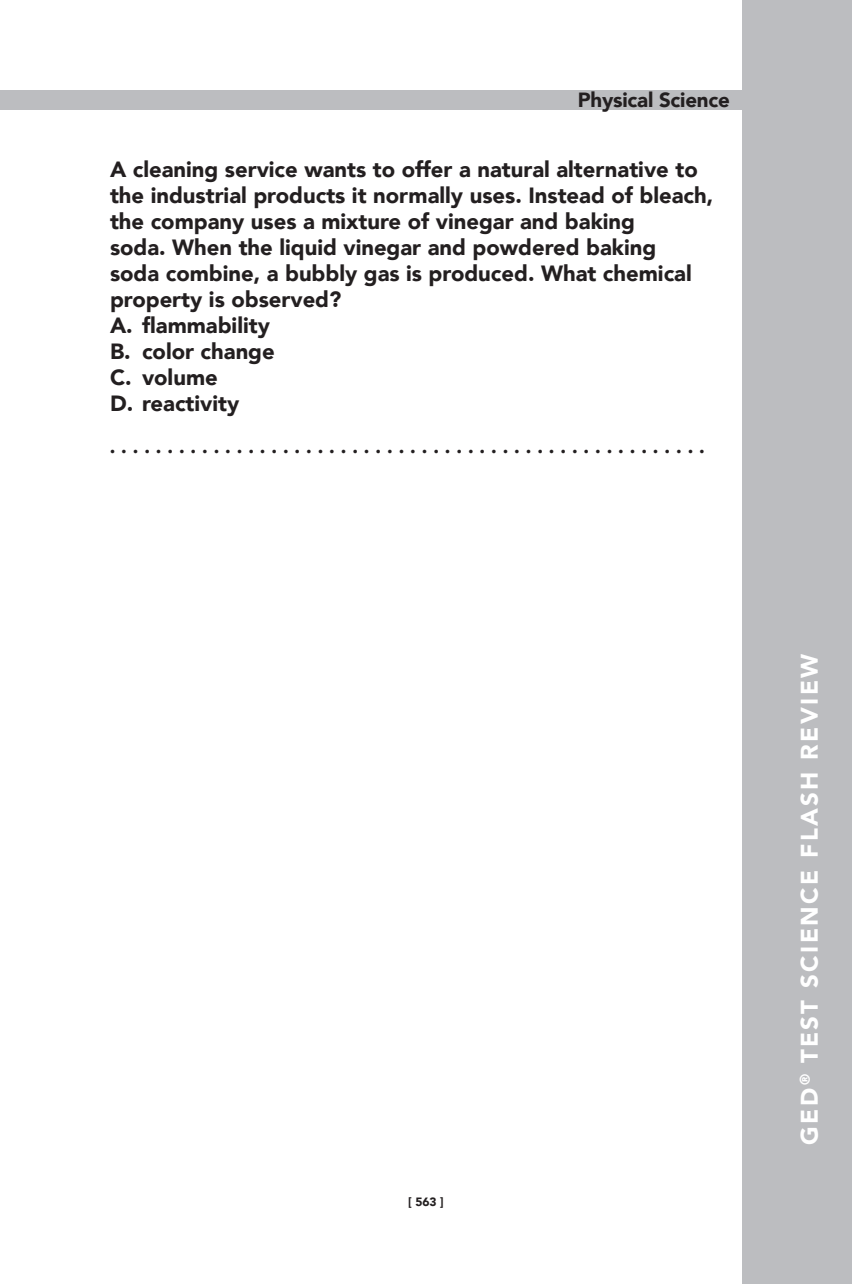
<style>
.page{position:relative;width:852px;height:1284px;background:#fff}
.page>*{position:absolute;margin:0;border:0;box-sizing:border-box;transform-origin:0 0}
.t1{font:900 24px "Avenir";letter-spacing:.1em;color:#fff}
.t2{font:900 22px/26px "Avenir";color:#231f20}
.t3{font:900 20.4px "Avenir";letter-spacing:-.01em;color:#231f20}
.t4{font:900 12px "Avenir";color:#231f20}
.t5{font:900 10px "Avenir";color:#231f20}
</style>
<div class="page">
<div style="left:0;top:90px;width:762px;height:19px;background:#bcbdc0"></div>
<div style="left:742px;top:0;width:110px;height:1284px;background:#bcbdc0"></div>
<p class="t3" style="left:578px;top:83px;width:154px">Physical Science</p>
<p class="t2" style="left:110px;top:156px;width:605px">A cleaning service wants to offer a natural alternative to the industrial products it normally uses. Instead of bleach, the company uses a mixture of vinegar and baking<br>soda. When the liquid vinegar and powdered baking<br>soda combine, a bubbly gas is produced. What chemical property is observed?</p>
<p class="t2" style="left:110px;top:312px;width:161px">A. flammability</p>
<p class="t2" style="left:110px;top:338px;width:166px">B. color change</p>
<p class="t2" style="left:110px;top:364px;width:109px">C. volume</p>
<p class="t2" style="left:110px;top:390px;width:131px">D. reactivity</p>
<p class="t5" style="left:110px;top:443px;width:596px">• • • • • • • • • • • • • • • • • • • • • • • • • • • • • • • • • • • • • • • • • • • • • • • • • • • •</p>
<p class="t4" style="left:408px;top:1192px;width:37px">[ 563 ]</p>
<p class="t1" style="left:789px;top:1145px;width:492px;rotate:-90deg">GED<sup>®</sup> TEST SCIENCE FLASH REVIEW</p>
</div>
